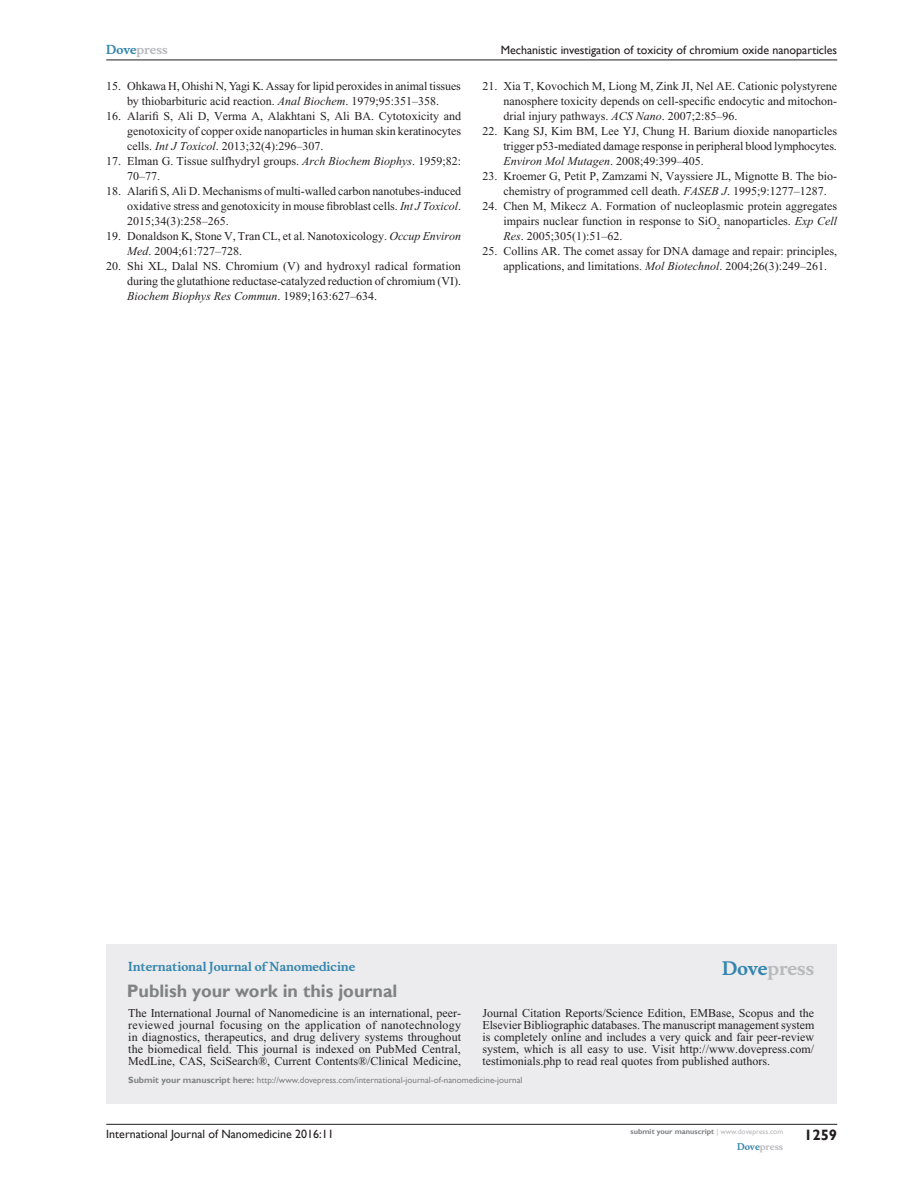
<style>
.page{position:relative;width:918px;height:1188px;background:#fff}
.page>*{position:absolute;margin:0;border:0;box-sizing:border-box;transform-origin:0 0}
.PromBx-H1{font:700 18px "Gill Sans";color:#808285}
.PromBx-Brand{font:700 18px "Musee";color:#b8b9bc}
.t1{font:700 15px "Gill Sans";color:#231f20}
.RefNL2{font:12px/15px "Times New Roman";color:#231f20;text-align:justify}
.PromBx-Tx{font:12px/12px "Times New Roman";color:#231f20;text-align:justify}
.t2{font:12px "Gill Sans";color:#231f20}
.PromBx-JrnlName{font:700 12px "Musee";color:#3485ae}
.t3{font:700 12px "Musee";color:#b8b9bc}
.PromBx-SubmitMssWebA{font:9px "Gill Sans";color:#808285}
.t4{font:700 9px "Musee";color:#b8b9bc}
.t5{font:700 7.5px "Gill Sans";color:#808285}
.s1{color:#3485ae}
.s2{font-style:italic}
.s3{font-weight:700}
.s4{font-weight:400;color:#b8b9bc}
</style>
<div class="page">
<div style="left:106px;top:944px;width:731px;height:159px;background:#ececee"></div>
<hr style="left:106px;top:1124px;width:731px;height:1px;background:#231f20">
<hr style="left:106px;top:60px;width:731px;height:1px;background:#231f20">
<p class="t3" style="left:106px;top:43px;width:63px"><span class="s1">Dove</span>press</p>
<p class="RefNL2" style="left:106px;top:79px;width:356px;text-align:center">15. Ohkawa H, Ohishi N, Yagi K. Assay for lipid peroxides in animal tissues by thiobarbituric acid reaction. <span class="s2">Anal Biochem</span>. 1979;95:351–358.</p>
<p class="RefNL2" style="left:127px;top:109px;width:335px;text-indent:-21px">16. Alarifi S, Ali D, Verma A, Alakhtani S, Ali BA. Cytotoxicity and genotoxicity of copper oxide nanoparticles in human skin keratinocytes cells. <span class="s2">Int J Toxicol</span>. 2013;32(4):296–307.</p>
<p class="RefNL2" style="left:127px;top:154px;width:335px;text-indent:-21px">17. Elman G. Tissue sulfhydryl groups. <span class="s2">Arch Biochem Biophys</span>. 1959;82:<br>70–77.</p>
<p class="RefNL2" style="left:127px;top:184px;width:336px;text-indent:-21px">18. Alarifi S, Ali D. Mechanisms of multi-walled carbon nanotubes-induced oxidative stress and genotoxicity in mouse fibroblast cells. <span class="s2">Int J Toxicol</span>.<br>2015;34(3):258–265.</p>
<p class="RefNL2" style="left:127px;top:229px;width:335px;text-indent:-21px">19. Donaldson K, Stone V, Tran CL, et al. Nanotoxicology. <span class="s2">Occup Environ<br>Med</span>. 2004;61:727–728.</p>
<p class="RefNL2" style="left:127px;top:259px;width:335px;text-indent:-21px">20. Shi XL, Dalal NS. Chromium (V) and hydroxyl radical formation during the glutathione reductase-catalyzed reduction of chromium (VI).<br><span class="s2">Biochem Biophys Res Commun</span>. 1989;163:627–634.</p>
<p class="t2" style="left:501px;top:43px;width:338px">Mechanistic investigation of toxicity of chromium oxide nanoparticles</p>
<p class="RefNL2" style="left:503px;top:79px;width:335px;text-indent:-21px">21. Xia T, Kovochich M, Liong M, Zink JI, Nel AE. Cationic polystyrene nanosphere toxicity depends on cell-specific endocytic and mitochon&shy;drial injury pathways. <span class="s2">ACS Nano</span>. 2007;2:85–96.</p>
<p class="RefNL2" style="left:503px;top:124px;width:335px;text-indent:-21px">22. Kang SJ, Kim BM, Lee YJ, Chung H. Barium dioxide nanoparticles trigger p53-mediated damage response in peripheral blood lymphocytes.<br><span class="s2">Environ Mol Mutagen</span>. 2008;49:399–405.</p>
<p class="RefNL2" style="left:503px;top:169px;width:335px;text-indent:-21px">23. Kroemer G, Petit P, Zamzami N, Vayssiere JL, Mignotte B. The bio&shy;chemistry of programmed cell death. <span class="s2">FASEB J</span>. 1995;9:1277–1287.</p>
<p class="RefNL2" style="left:503px;top:199px;width:335px;text-indent:-21px">24. Chen M, Mikecz A. Formation of nucleoplasmic protein aggregates impairs nuclear function in response to SiO<sub>2</sub> nanoparticles. <span class="s2">Exp Cell Res</span>. 2005;305(1):51–62.</p>
<p class="RefNL2" style="left:503px;top:244px;width:335px;text-indent:-21px">25. Collins AR. The comet assay for DNA damage and repair: principles, applications, and limitations. <span class="s2">Mol Biotechnol</span>. 2004;26(3):249–261.</p>
<p class="PromBx-JrnlName" style="left:128px;top:959px;width:228px">International Journal of Nanomedicine</p>
<p class="PromBx-H1" style="left:127px;top:980px;width:272px">Publish your work in this journal</p>
<p class="PromBx-Brand" style="left:722px;top:958px;width:94px"><span class="s1">Dove</span>press</p>
<p class="PromBx-Tx" style="left:128px;top:1007px;width:334px">The International Journal of Nanomedicine is an international, peer&shy;reviewed journal focusing on the application of nanotechnology in diagnostics, therapeutics, and drug delivery systems throughout the biomedical field. This journal is indexed on PubMed Central, MedLine, CAS, SciSearch®, Current Contents®/Clinical Medicine,</p>
<p class="PromBx-Tx" style="left:482px;top:1007px;width:334px">Journal Citation Reports/Science Edition, EMBase, Scopus and the Elsevier Bibliographic databases. The manuscript management system is completely online and includes a very quick and fair peer-review system, which is all easy to use. Visit http://www.dovepress.com/ testimonials.php to read real quotes from published authors.</p>
<p class="PromBx-SubmitMssWebA" style="left:128px;top:1075px;width:396px"><span class="s3">Submit your manuscript here:</span> http://www.dovepress.com/international-journal-of-nanomedicine-journal</p>
<p class="t2" style="left:106px;top:1127px;width:229px">International Journal of Nanomedicine 2016:11</p>
<p class="t5" style="left:631px;top:1127px;width:154px">submit your manuscript <span class="s4">| www.dovepress.com</span></p>
<p class="t4" style="left:737px;top:1141px;width:48px"><span class="s1">Dove</span>press</p>
<p class="t1" style="left:804px;top:1126px;width:35px">1259</p>
</div>
